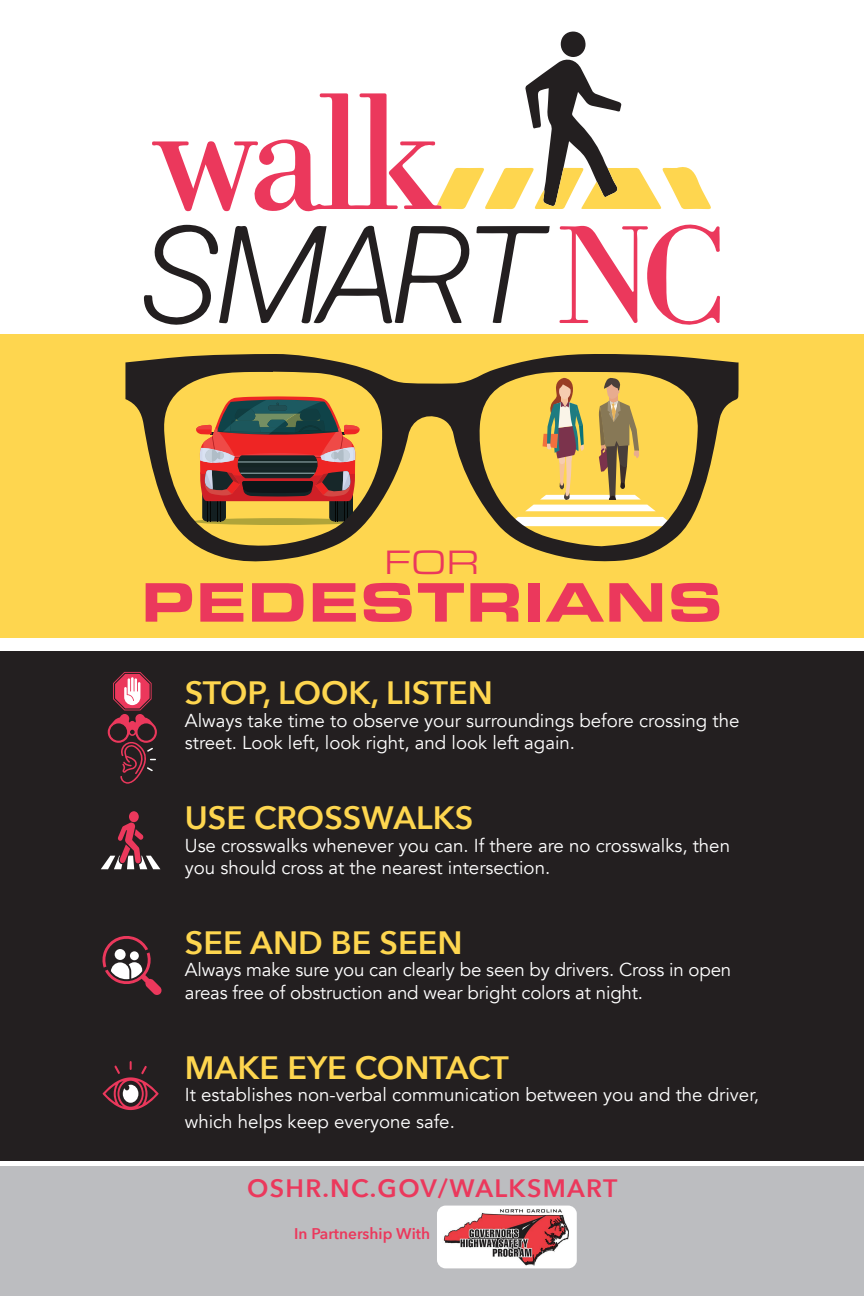
<style>
.page{position:relative;width:864px;height:1296px;background:#fff}
.page>*{position:absolute;margin:0;border:0;box-sizing:border-box;transform-origin:0 0}
.t1{font:57.7px "Eurostile T Blac Exte";color:#eb385c}
.t2{font:35.1px "Eurostile T Regu Exte";color:#eb385c}
.t3{font:600 32.25px "Avenir Next";color:#fed64f}
.t4{font:600 25.15px "Avenir Next";letter-spacing:.05em;color:#eb385c}
.t5{font:18.7px/22.4px "Avenir";color:#fff}
.t6{font:600 15.45px "Avenir Next";color:#eb385c}
</style>
<div class="page">
<div style="left:0;top:1167px;width:864px;height:129px;background:#bcbdc0"></div>
<svg style="left:559px;top:224px;width:161px;height:101px"></svg>
<svg style="left:144px;top:225px;width:406px;height:100px"></svg>
<svg style="left:152px;top:31px;width:559px;height:181px"></svg>
<div style="left:0;top:335px;width:864px;height:303px;background:#fed64f"></div>
<svg style="left:125px;top:354px;width:614px;height:208px"></svg>
<div style="left:0;top:651px;width:864px;height:510px;background:#231f20"></div>
<svg style="left:108px;top:672px;width:49px;height:112px"></svg>
<svg style="left:102px;top:1061px;width:57px;height:49px"></svg>
<div style="left:129px;top:811px;width:10px;height:11px;background:#eb385c;border-radius:50%"></div>
<svg style="left:101px;top:822px;width:59px;height:47px"></svg>
<svg style="left:102px;top:936px;width:60px;height:59px"></svg>
<img style="left:437px;top:1206px;width:140px;height:62px">
<h2 class="t2" style="left:384px;top:543px;width:97px">FOR</h2>
<h1 class="t1" style="left:141px;top:569px;width:584px">PEDESTRIANS</h1>
<h3 class="t3" style="left:185px;top:665px;width:310px">STOP, LOOK, LISTEN</h3>
<p class="t5" style="left:185px;top:709px;width:556px">Always take time to observe your surroundings before crossing the street. Look left, look right, and look left again.</p>
<h3 class="t3" style="left:185px;top:790px;width:290px">USE CROSSWALKS</h3>
<p class="t5" style="left:185px;top:834px;width:547px">Use crosswalks whenever you can. If there are no crosswalks, then you should cross at the nearest intersection.</p>
<h3 class="t3" style="left:185px;top:915px;width:279px">SEE AND BE SEEN</h3>
<p class="t5" style="left:185px;top:959px;width:548px">Always make sure you can clearly be seen by drivers. Cross in open areas free of obstruction and wear bright colors at night.</p>
<h3 class="t3" style="left:185px;top:1040px;width:325px">MAKE EYE CONTACT</h3>
<p class="t5" style="left:185px;top:1082px;width:576px;line-height:26.5px">It establishes non-verbal communication between you and the driver, which helps keep everyone safe.</p>
<h3 class="t4" style="left:247px;top:1167px;width:372px">OSHR.NC.GOV/WALKSMART</h3>
<p class="t6" style="left:294px;top:1221px;width:138px">In Partnership With</p>
</div>
